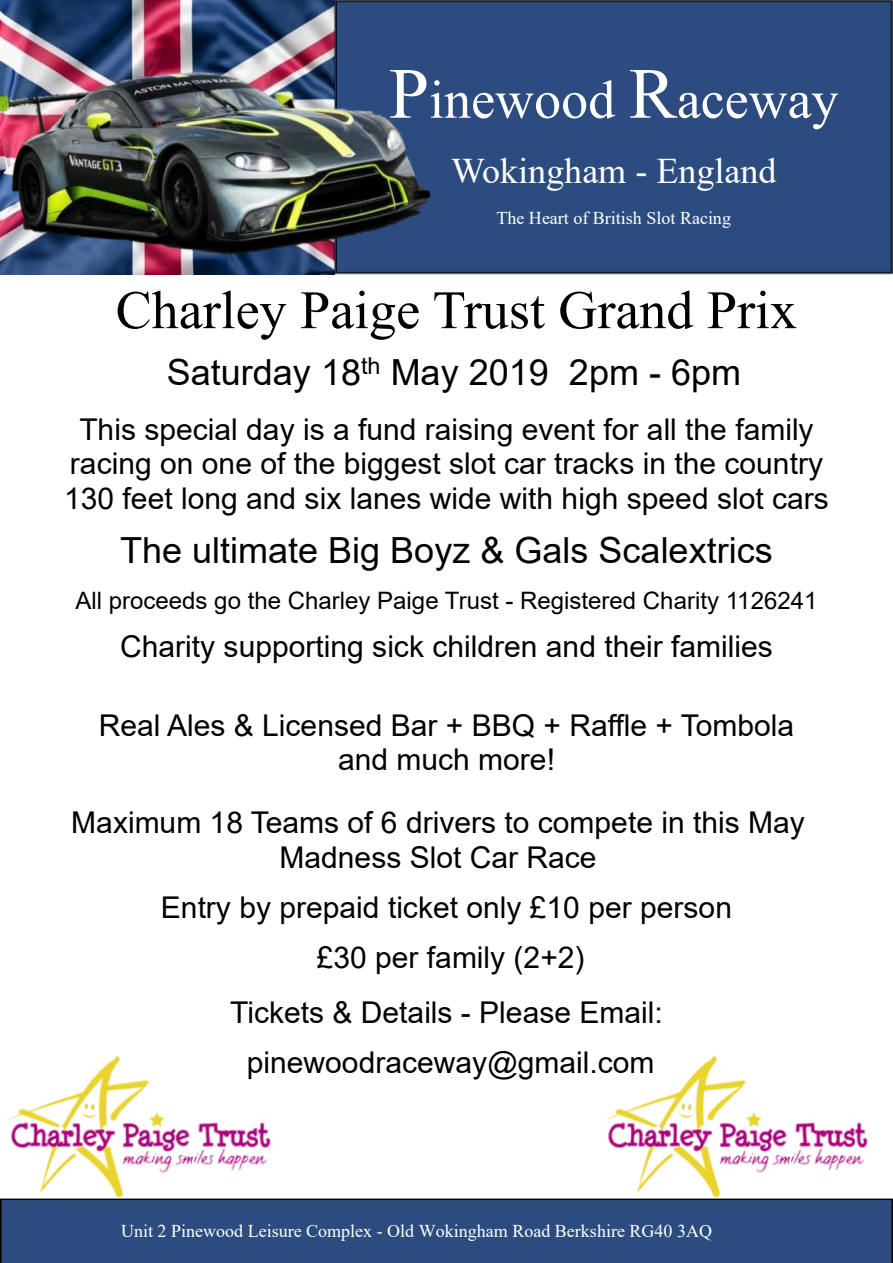
<style>
.page{position:relative;width:893px;height:1263px;background:#fff}
.page>*{position:absolute;margin:0;border:0;box-sizing:border-box;transform-origin:0 0}
.t1{font:54px "Times New Roman";color:#000}
.t2{font:54px "Times New Roman";color:#fff}
.t3{font:36px "Arial";color:#000}
.t4{font:36px "Times New Roman";color:#fff}
.t5{font:30px/34.3px "Arial";color:#000;text-align:center}
.t6{font:24px "Arial";color:#000}
.t7{font:18px "Times New Roman";color:#fff}
.s1{font-size:72px}
</style>
<div class="page">
<img style="left:0;top:0;width:335px;height:274px">
<div style="left:335px;top:0;width:558px;height:274px;background:#2c4c80"></div>
<img style="left:0;top:72px;width:431px;height:182px">
<div style="left:0;top:1198px;width:893px;height:65px;background:#2c4c80"></div>
<img style="left:603px;top:1057px;width:265px;height:141px">
<img style="left:6px;top:1057px;width:265px;height:141px">
<h1 class="t2" style="left:389px;top:80px;width:451px"><span class="s1">P</span>inewood <span class="s1">R</span>aceway</h1>
<p class="t4" style="left:451px;top:158px;width:327px">Wokingham - England</p>
<p class="t7" style="left:496px;top:211px;width:236px">The Heart of British Slot Racing</p>
<h1 class="t1" style="left:116px;top:291px;width:683px">Charley Paige Trust Grand Prix</h1>
<p class="t3" style="left:167px;top:359px;width:576px">Saturday 18<sup>th</sup> May 2019 2pm - 6pm</p>
<p class="t5" style="left:64px;top:415px;width:766px">This special day is a fund raising event for all the family racing on one of the biggest slot car tracks in the country<br>130 feet long and six lanes wide with high speed slot cars</p>
<p class="t3" style="left:120px;top:537px;width:654px">The ultimate Big Boyz &amp; Gals Scalextrics</p>
<p class="t6" style="left:75px;top:591px;width:744px">All proceeds go the Charley Paige Trust - Registered Charity 1126241</p>
<p class="t5" style="left:120px;top:632px;width:654px">Charity supporting sick children and their families</p>
<p class="t5" style="left:99px;top:711px;width:697px">Real Ales &amp; Licensed Bar + BBQ + Raffle + Tombola and much more!</p>
<p class="t5" style="left:71px;top:808px;width:735px">Maximum 18 Teams of 6 drivers to compete in this May<br>Madness Slot Car Race</p>
<p class="t5" style="left:161px;top:886px;width:573px;line-height:49.3px">Entry by prepaid ticket only £10 per person £30 per family (2+2)</p>
<p class="t5" style="left:230px;top:991px;width:434px;line-height:49.3px">Tickets &amp; Details - Please Email: pinewoodraceway@gmail.com</p>
<p class="t7" style="left:121px;top:1224px;width:592px">Unit 2 Pinewood Leisure Complex - Old Wokingham Road Berkshire RG40 3AQ</p>
</div>
